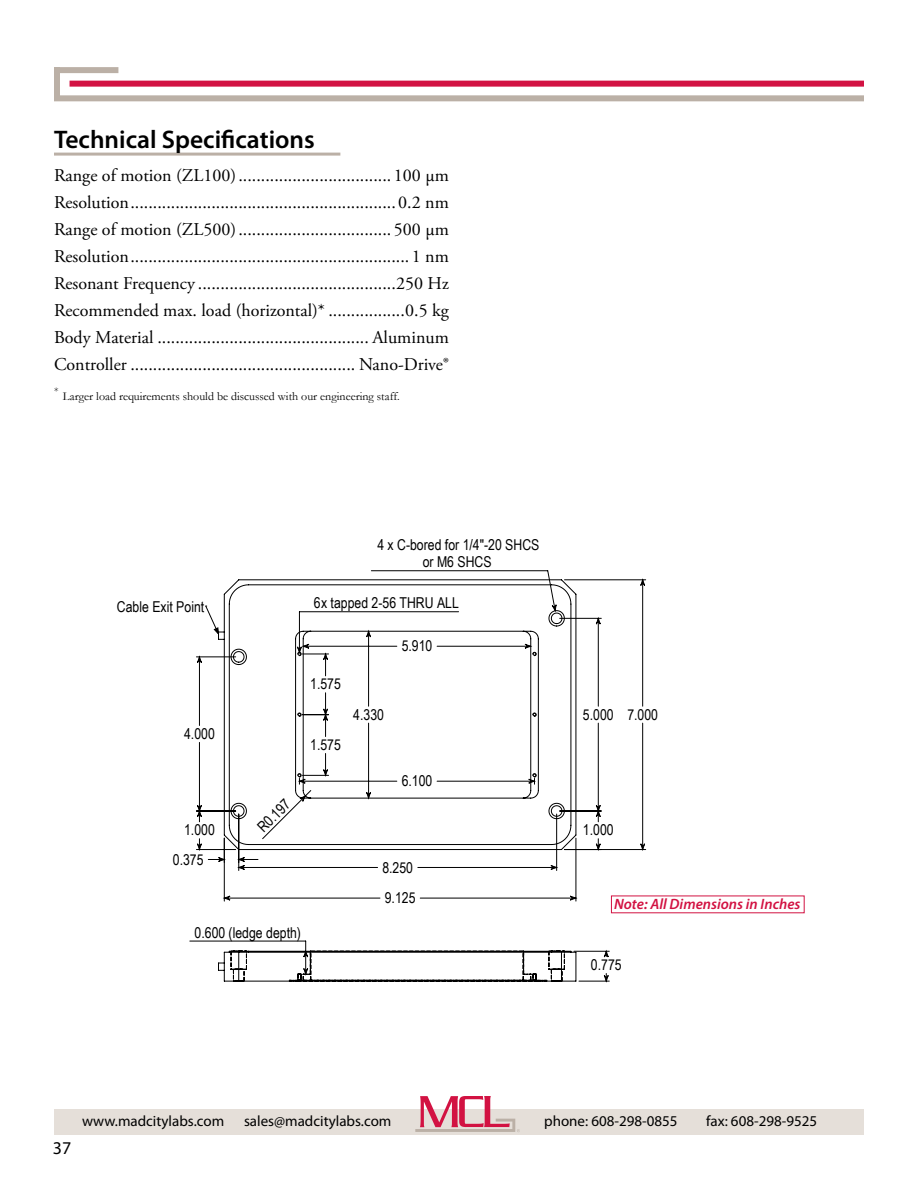
<style>
.page{position:relative;width:918px;height:1188px;background:#fff}
.page>*{position:absolute;margin:0;border:0;box-sizing:border-box;transform-origin:0 0}
.t1{font:600 25.5px "Myriad Pro";color:#000}
.t2{font:18px "Adobe Garamond Pro";color:#000}
.t3{font:18px "Myriad Pro";color:#000}
.t4{font:15px "Arial Narrow";color:#000}
.t5{font:15px "Myriad Pro";color:#000}
.Contents{font:italic 600 15px "Myriad Pro";color:#d21242}
.t6{font:12px "Garamond";color:#000}
.t7{font:10.5px "Garamond";color:#000}
</style>
<div class="page">
<div style="left:70px;top:81px;width:794px;height:6px;background:#d21242"></div>
<div style="left:54px;top:95px;width:810px;height:6px;background:#bbb0a6"></div>
<div style="left:54px;top:67px;width:6px;height:34px;background:#bbb0a6"></div>
<div style="left:54px;top:67px;width:64px;height:6px;background:#bbb0a6"></div>
<hr style="left:54px;top:153px;width:286px;height:3px;background:#bbb0a6">
<div style="left:54px;top:1109px;width:810px;height:26px;background:#e5dfd9"></div>
<svg style="left:198px;top:580px;width:447px;height:401px"></svg>
<svg style="left:223px;top:895px;width:355px;height:6px"></svg>
<svg style="left:205px;top:605px;width:13px;height:30px"></svg>
<svg style="left:218px;top:579px;width:359px;height:272px"></svg>
<svg style="left:218px;top:951px;width:359px;height:31px"></svg>
<svg style="left:415px;top:1096px;width:105px;height:36px"></svg>
<p class="t1" style="left:54px;top:123px;width:262px">Technical Specifications</p>
<p class="t2" style="left:54px;top:164px;width:396px">Range of motion (ZL100).................................. 100 µm</p>
<p class="t2" style="left:54px;top:191px;width:396px">Resolution........................................................... 0.2 nm</p>
<p class="t2" style="left:54px;top:218px;width:396px">Range of motion (ZL500).................................. 500 µm</p>
<p class="t2" style="left:54px;top:245px;width:396px">Resolution.............................................................. 1 nm</p>
<p class="t2" style="left:54px;top:272px;width:396px">Resonant Frequency ............................................250 Hz</p>
<p class="t2" style="left:54px;top:299px;width:396px">Recommended max. load (horizontal)* .................0.5 kg</p>
<p class="t2" style="left:54px;top:326px;width:396px">Body Material ............................................... Aluminum</p>
<p class="t2" style="left:54px;top:353px;width:396px">Controller .................................................. Nano-Drive®</p>
<p class="t7" style="left:54px;top:383px;width:6px">*</p>
<p class="t6" style="left:63px;top:388px;width:338px">Larger load requirements should be discussed with our engineering staff.</p>
<p class="t4" style="left:377px;top:534px;width:164px">4 x C-bored for 1/4"-20 SHCS</p>
<p class="t4" style="left:423px;top:551px;width:70px">or M6 SHCS</p>
<p class="t4" style="left:117px;top:595px;width:89px">Cable Exit Point</p>
<p class="t4" style="left:314px;top:592px;width:147px">6x tapped 2-56 THRU ALL</p>
<p class="t4" style="left:184px;top:723px;width:32px">4.000</p>
<p class="t4" style="left:184px;top:819px;width:32px">1.000</p>
<p class="t4" style="left:173px;top:848px;width:32px">0.375</p>
<p class="t4" style="left:252px;top:821px;width:41px;rotate:-45deg">R0.197</p>
<p class="t4" style="left:310px;top:673px;width:32px">1.575</p>
<p class="t4" style="left:310px;top:734px;width:32px">1.575</p>
<p class="t4" style="left:195px;top:921px;width:108px">0.600 (ledge depth)</p>
<p class="t4" style="left:402px;top:635px;width:32px">5.910</p>
<p class="t4" style="left:353px;top:703px;width:32px">4.330</p>
<p class="t4" style="left:402px;top:770px;width:32px">6.100</p>
<p class="t4" style="left:382px;top:856px;width:32px">8.250</p>
<p class="t4" style="left:385px;top:887px;width:32px">9.125</p>
<p class="t4" style="left:583px;top:703px;width:32px">5.000</p>
<p class="t4" style="left:627px;top:703px;width:32px">7.000</p>
<p class="t4" style="left:583px;top:819px;width:32px">1.000</p>
<p class="Contents" style="left:614px;top:894px;width:188px">Note: All Dimensions in Inches</p>
<p class="t4" style="left:591px;top:954px;width:32px">0.775</p>
<p class="t3" style="left:53px;top:1137px;width:20px">37</p>
<p class="t5" style="left:82px;top:1112px;width:144px">www.madcitylabs.com</p>
<p class="t5" style="left:244px;top:1112px;width:149px">sales@madcitylabs.com</p>
<p class="t5" style="left:544px;top:1112px;width:135px">phone: 608-298-0855</p>
<p class="t5" style="left:706px;top:1112px;width:113px">fax: 608-298-9525</p>
</div>
